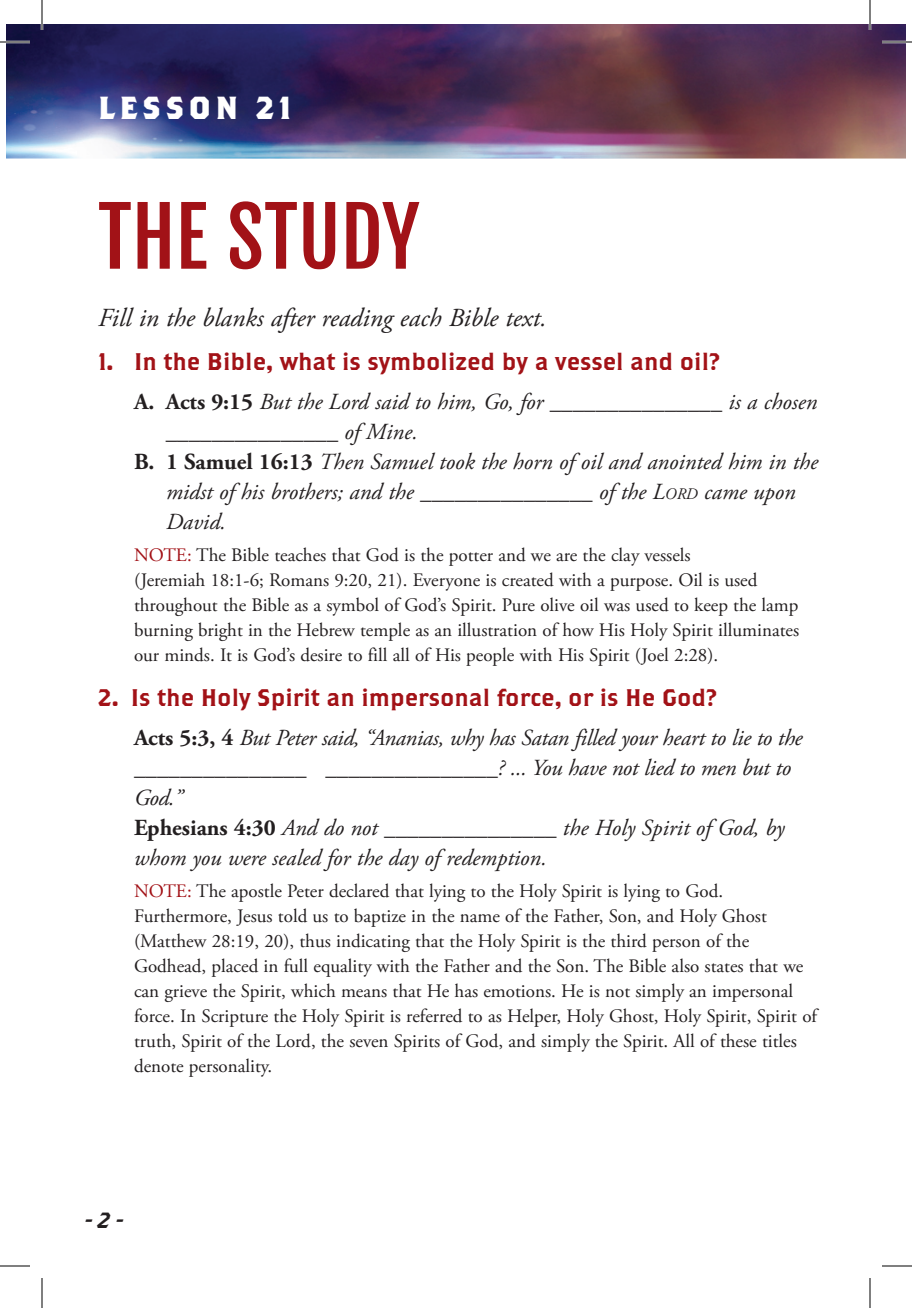
<style>
.page{position:relative;width:912px;height:1308px;background:#fff}
.page>*{position:absolute;margin:0;border:0;box-sizing:border-box;transform-origin:0 0}
.Subhead{font:80px "Fjalla One";color:#a21217}
.t1{font:700 31.8px "Brothers OT";letter-spacing:.15em;color:#fff}
.Subhead-2{font:italic 26px "Adobe Garamond Pro";color:#231f20}
.QUESTION{font:24px "Brothers OT";color:#a21217}
.VERSES{font:italic 23px/30px "Adobe Garamond Pro";color:#231f20}
.t2{font:22px "Brothers OT Super Slant";color:#231f20}
.NOTE{font:19px/25px "Adobe Garamond Pro";color:#231f20}
.s1{font-weight:700;font-style:normal}
.s2{font-style:inherit}
.s3{font-size:16.2px}
.s4{color:#a21217}
</style>
<div class="page">
<img style="left:6px;top:24px;width:900px;height:134px">
<hr style="left:0;top:41px;width:30px;height:2px;background:#fff">
<hr style="left:882px;top:41px;width:30px;height:2px;background:#fff">
<hr style="left:41px;top:0;width:2px;height:30px;background:#fff">
<hr style="left:869px;top:0;width:2px;height:30px;background:#fff">
<hr style="left:0;top:42px;width:30px;height:1px;background:#000">
<hr style="left:882px;top:42px;width:30px;height:1px;background:#000">
<hr style="left:0;top:1266px;width:30px;height:1px;background:#000">
<hr style="left:882px;top:1266px;width:30px;height:1px;background:#000">
<hr style="left:42px;top:0;width:1px;height:30px;background:#000">
<hr style="left:42px;top:1278px;width:1px;height:30px;background:#000">
<hr style="left:870px;top:0;width:1px;height:30px;background:#000">
<hr style="left:870px;top:1278px;width:1px;height:30px;background:#000">
<p class="t1" style="left:98px;top:93px;width:195px">LESSON 21</p>
<p class="Subhead" style="left:98px;top:188px;width:323px">THE STUDY</p>
<p class="Subhead-2" style="left:98px;top:302px;width:450px">Fill in the blanks after reading each Bible text.</p>
<p class="QUESTION" style="left:98px;top:351px;width:623px">1. In the Bible, what is symbolized by a vessel and oil?</p>
<p class="VERSES" style="left:166px;top:387px;width:653px;text-indent:-32px"><span class="s1">A. Acts 9:15</span> But the Lord said to him, Go, for _______________ is a chosen _______________ of Mine.</p>
<p class="VERSES" style="left:166px;top:447px;width:654px;text-indent:-32px"><span class="s1">B. 1 Samuel 16:13</span> Then Samuel took the horn of oil and anointed him in the midst of his brothers; and the _______________ of the <span class="s2">L</span><span class="s3">ord</span> came upon<br>David.</p>
<p class="NOTE" style="left:134px;top:543px;width:667px"><span class="s4">NOTE:</span> The Bible teaches that God is the potter and we are the clay vessels<br>(Jeremiah 18:1-6; Romans 9:20, 21). Everyone is created with a purpose. Oil is used throughout the Bible as a symbol of God’s Spirit. Pure olive oil was used to keep the lamp burning bright in the Hebrew temple as an illustration of how His Holy Spirit illuminates our minds. It is God’s desire to fill all of His people with His Spirit (Joel 2:28).</p>
<p class="QUESTION" style="left:98px;top:687px;width:620px">2. Is the Holy Spirit an impersonal force, or is He God?</p>
<p class="VERSES" style="left:134px;top:723px;width:670px"><span class="s1">Acts 5:3, 4</span> But Peter said, “Ananias, why has Satan filled your heart to lie to the _______________ _______________? ... You have not lied to men but to<br>God.”</p>
<p class="VERSES" style="left:134px;top:813px;width:652px"><span class="s1">Ephesians 4:30</span> And do not _______________ the Holy Spirit of God, by whom you were sealed for the day of redemption.</p>
<p class="NOTE" style="left:134px;top:879px;width:685px"><span class="s4">NOTE:</span> The apostle Peter declared that lying to the Holy Spirit is lying to God.<br>Furthermore, Jesus told us to baptize in the name of the Father, Son, and Holy Ghost (Matthew 28:19, 20), thus indicating that the Holy Spirit is the third person of the Godhead, placed in full equality with the Father and the Son. The Bible also states that we can grieve the Spirit, which means that He has emotions. He is not simply an impersonal force. In Scripture the Holy Spirit is referred to as Helper, Holy Ghost, Holy Spirit, Spirit of truth, Spirit of the Lord, the seven Spirits of God, and simply the Spirit. All of these titles denote personality.</p>
<p class="t2" style="left:85px;top:1210px;width:40px">- 2 -</p>
</div>
